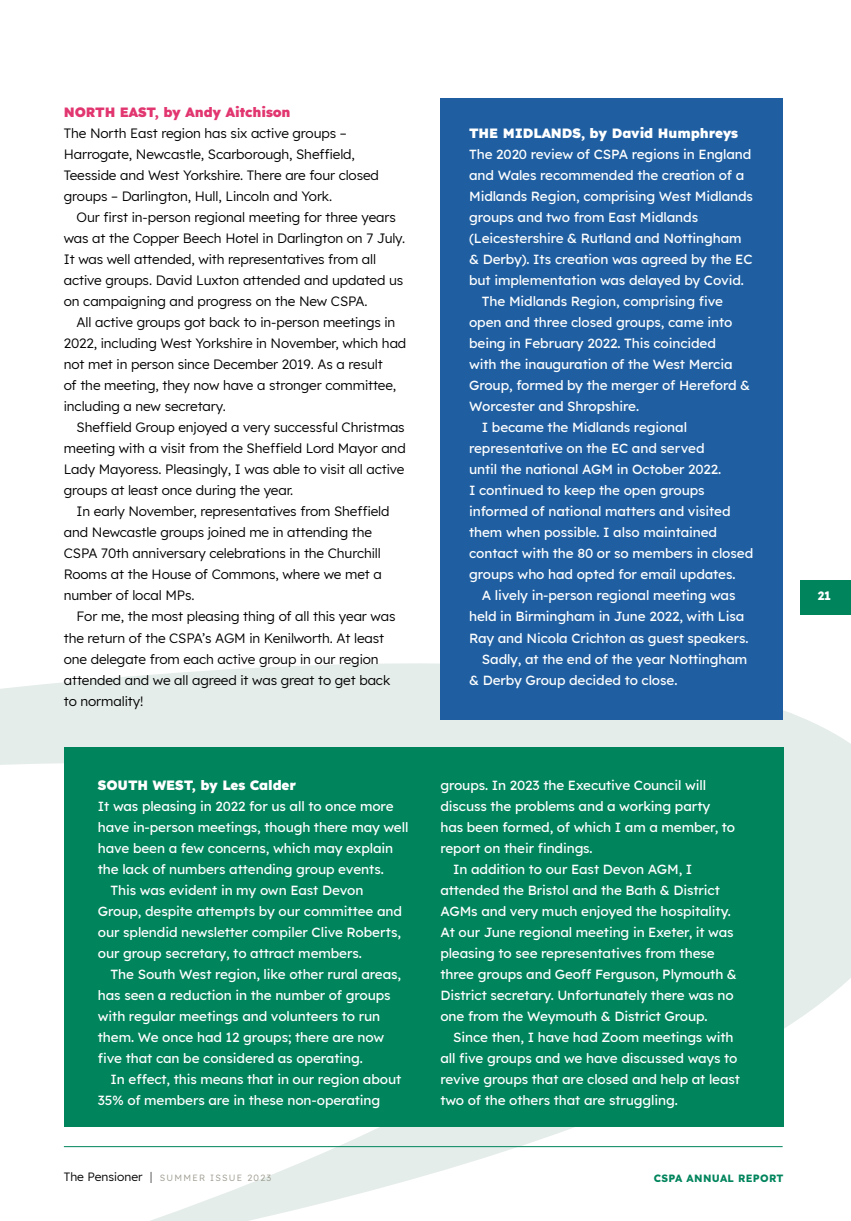
<style>
.page{position:relative;width:851px;height:1221px;background:#fff}
.page>*{position:absolute;margin:0;border:0;box-sizing:border-box;transform-origin:0 0}
.t1{font:500 13.5px "Lexend";letter-spacing:-.005em;color:#fff}
.t2{font:13.5px/21px "Lexend";letter-spacing:-.005em;color:#000}
.t3{font:900 13.5px "Lexend";letter-spacing:-.005em;color:#fff}
.t4{font:900 13.5px "Lexend";letter-spacing:-.005em;color:#e1366f}
.t5{font:700 12px "Lexend";color:#fff}
.t6{font:700 10.5px "Lexend";letter-spacing:.03em;color:#00845c}
.t7{font:9px "Lexend";letter-spacing:.14em;color:#9c9a8f}
.s1{font-size:12px;color:#000}
.s2{font-family:"Shift";font-weight:300;font-size:12px;color:#000}
</style>
<div class="page">
<svg style="left:1px;top:641px;width:849px;height:579px"></svg>
<svg style="left:0;top:689px;width:1px;height:76px"></svg>
<div style="left:800px;top:580px;width:50px;height:34px;background:#00845c"></div>
<hr style="left:64px;top:1146px;width:718px;height:1px;background:#00845c">
<div style="left:440px;top:98px;width:342px;height:621px;background:#1f5fa1"></div>
<div style="left:64px;top:747px;width:719px;height:380px;background:#00845c"></div>
<p class="t4" style="left:64px;top:102px;width:228px">NORTH EAST, by Andy Aitchison</p>
<p class="t2" style="left:64px;top:122px;width:316px">The North East region has six active groups – Harrogate, Newcastle, Scarborough, Sheffield, Teesside and West Yorkshire. There are four closed groups – Darlington, Hull, Lincoln and York.</p>
<p class="t2" style="left:64px;top:206px;width:343px;text-indent:13px">Our first in-person regional meeting for three years was at the Copper Beech Hotel in Darlington on 7 July.<br>It was well attended, with representatives from all active groups. David Luxton attended and updated us on campaigning and progress on the New CSPA.</p>
<p class="t2" style="left:64px;top:311px;width:344px;text-indent:13px">All active groups got back to in-person meetings in 2022, including West Yorkshire in November, which had not met in person since December 2019. As a result<br>of the meeting, they now have a stronger committee, including a new secretary.</p>
<p class="t2" style="left:64px;top:416px;width:343px;text-align:justify;text-indent:13px">Sheffield Group enjoyed a very successful Christmas meeting with a visit from the Sheffield Lord Mayor and Lady Mayoress. Pleasingly, I was able to visit all active groups at least once during the year.</p>
<p class="t2" style="left:64px;top:500px;width:327px;text-indent:13px">In early November, representatives from Sheffield and Newcastle groups joined me in attending the CSPA 70th anniversary celebrations in the Churchill Rooms at the House of Commons, where we met a number of local MPs.</p>
<p class="t2" style="left:64px;top:605px;width:333px;text-indent:13px">For me, the most pleasing thing of all this year was the return of the CSPA’s AGM in Kenilworth. At least one delegate from each active group in our region attended and we all agreed it was great to get back to normality!</p>
<p class="t3" style="left:98px;top:775px;width:200px">SOUTH WEST, by Les Calder</p>
<p class="t1" style="left:98px;top:796px;width:297px">It was pleasing in 2022 for us all to once more</p>
<p class="t1" style="left:98px;top:817px;width:312px">have in-person meetings, though there may well</p>
<p class="t1" style="left:98px;top:838px;width:297px">have been a few concerns, which may explain</p>
<p class="t1" style="left:98px;top:859px;width:287px">the lack of numbers attending group events.</p>
<p class="t1" style="left:111px;top:880px;width:254px">This was evident in my own East Devon</p>
<p class="t1" style="left:98px;top:901px;width:305px">Group, despite attempts by our committee and</p>
<p class="t1" style="left:98px;top:922px;width:304px">our splendid newsletter compiler Clive Roberts,</p>
<p class="t1" style="left:98px;top:943px;width:265px">our group secretary, to attract members.</p>
<p class="t1" style="left:111px;top:964px;width:292px">The South West region, like other rural areas,</p>
<p class="t1" style="left:98px;top:985px;width:294px">has seen a reduction in the number of groups</p>
<p class="t1" style="left:98px;top:1006px;width:284px">with regular meetings and volunteers to run</p>
<p class="t1" style="left:98px;top:1027px;width:288px">them. We once had 12 groups; there are now</p>
<p class="t1" style="left:98px;top:1048px;width:266px">five that can be considered as operating.</p>
<p class="t1" style="left:111px;top:1069px;width:292px">In effect, this means that in our region about</p>
<p class="t1" style="left:98px;top:1090px;width:284px">35% of members are in these non-operating</p>
<p class="t3" style="left:469px;top:123px;width:270px">THE MIDLANDS, by David Humphreys</p>
<p class="t1" style="left:469px;top:144px;width:284px">The 2020 review of CSPA regions in England</p>
<p class="t1" style="left:469px;top:165px;width:277px">and Wales recommended the creation of a</p>
<p class="t1" style="left:469px;top:186px;width:285px">Midlands Region, comprising West Midlands</p>
<p class="t1" style="left:469px;top:207px;width:230px">groups and two from East Midlands</p>
<p class="t1" style="left:469px;top:228px;width:274px">(Leicestershire &amp; Rutland and Nottingham</p>
<p class="t1" style="left:469px;top:249px;width:285px">&amp; Derby). Its creation was agreed by the EC</p>
<p class="t1" style="left:469px;top:270px;width:276px">but implementation was delayed by Covid.</p>
<p class="t1" style="left:482px;top:291px;width:243px">The Midlands Region, comprising five</p>
<p class="t1" style="left:469px;top:312px;width:265px">open and three closed groups, came into</p>
<p class="t1" style="left:469px;top:333px;width:248px">being in February 2022. This coincided</p>
<p class="t1" style="left:469px;top:354px;width:265px">with the inauguration of the West Mercia</p>
<p class="t1" style="left:469px;top:375px;width:282px">Group, formed by the merger of Hereford &amp;</p>
<p class="t1" style="left:469px;top:396px;width:171px">Worcester and Shropshire.</p>
<p class="t1" style="left:482px;top:418px;width:207px">I became the Midlands regional</p>
<p class="t1" style="left:469px;top:439px;width:237px">representative on the EC and served</p>
<p class="t1" style="left:469px;top:460px;width:254px">until the national AGM in October 2022.</p>
<p class="t1" style="left:469px;top:481px;width:237px">I continued to keep the open groups</p>
<p class="t1" style="left:469px;top:502px;width:263px">informed of national matters and visited</p>
<p class="t1" style="left:469px;top:523px;width:249px">them when possible. I also maintained</p>
<p class="t1" style="left:469px;top:544px;width:285px">contact with the 80 or so members in closed</p>
<p class="t1" style="left:469px;top:565px;width:268px">groups who had opted for email updates.</p>
<p class="t1" style="left:482px;top:586px;width:255px">A lively in-person regional meeting was</p>
<p class="t1" style="left:469px;top:607px;width:277px">held in Birmingham in June 2022, with Lisa</p>
<p class="t1" style="left:469px;top:628px;width:281px">Ray and Nicola Crichton as guest speakers.</p>
<p class="t1" style="left:482px;top:649px;width:267px">Sadly, at the end of the year Nottingham</p>
<p class="t1" style="left:469px;top:670px;width:210px">&amp; Derby Group decided to close.</p>
<p class="t1" style="left:440px;top:775px;width:267px">groups. In 2023 the Executive Council will</p>
<p class="t1" style="left:440px;top:796px;width:271px">discuss the problems and a working party</p>
<p class="t1" style="left:440px;top:817px;width:296px">has been formed, of which I am a member, to</p>
<p class="t1" style="left:440px;top:838px;width:154px">report on their findings.</p>
<p class="t1" style="left:453px;top:859px;width:241px">In addition to our East Devon AGM, I</p>
<p class="t1" style="left:440px;top:880px;width:281px">attended the Bristol and the Bath &amp; District</p>
<p class="t1" style="left:440px;top:901px;width:292px">AGMs and very much enjoyed the hospitality.</p>
<p class="t1" style="left:440px;top:922px;width:295px">At our June regional meeting in Exeter, it was</p>
<p class="t1" style="left:440px;top:943px;width:276px">pleasing to see representatives from these</p>
<p class="t1" style="left:440px;top:964px;width:298px">three groups and Geoff Ferguson, Plymouth &amp;</p>
<p class="t1" style="left:440px;top:985px;width:295px">District secretary. Unfortunately there was no</p>
<p class="t1" style="left:440px;top:1006px;width:269px">one from the Weymouth &amp; District Group.</p>
<p class="t1" style="left:453px;top:1027px;width:282px">Since then, I have had Zoom meetings with</p>
<p class="t1" style="left:440px;top:1048px;width:299px">all five groups and we have discussed ways to</p>
<p class="t1" style="left:440px;top:1069px;width:301px">revive groups that are closed and help at least</p>
<p class="t1" style="left:440px;top:1090px;width:239px">two of the others that are struggling.</p>
<p class="t7" style="left:64px;top:1171px;width:209px"><span class="s1">The Pensioner</span> <span class="s2">|</span> SUMMER ISSUE 2023</p>
<p class="t6" style="left:654px;top:1169px;width:131px">CSPA ANNUAL REPORT</p>
<p class="t5" style="left:817px;top:586px;width:15px">21</p>
</div>
